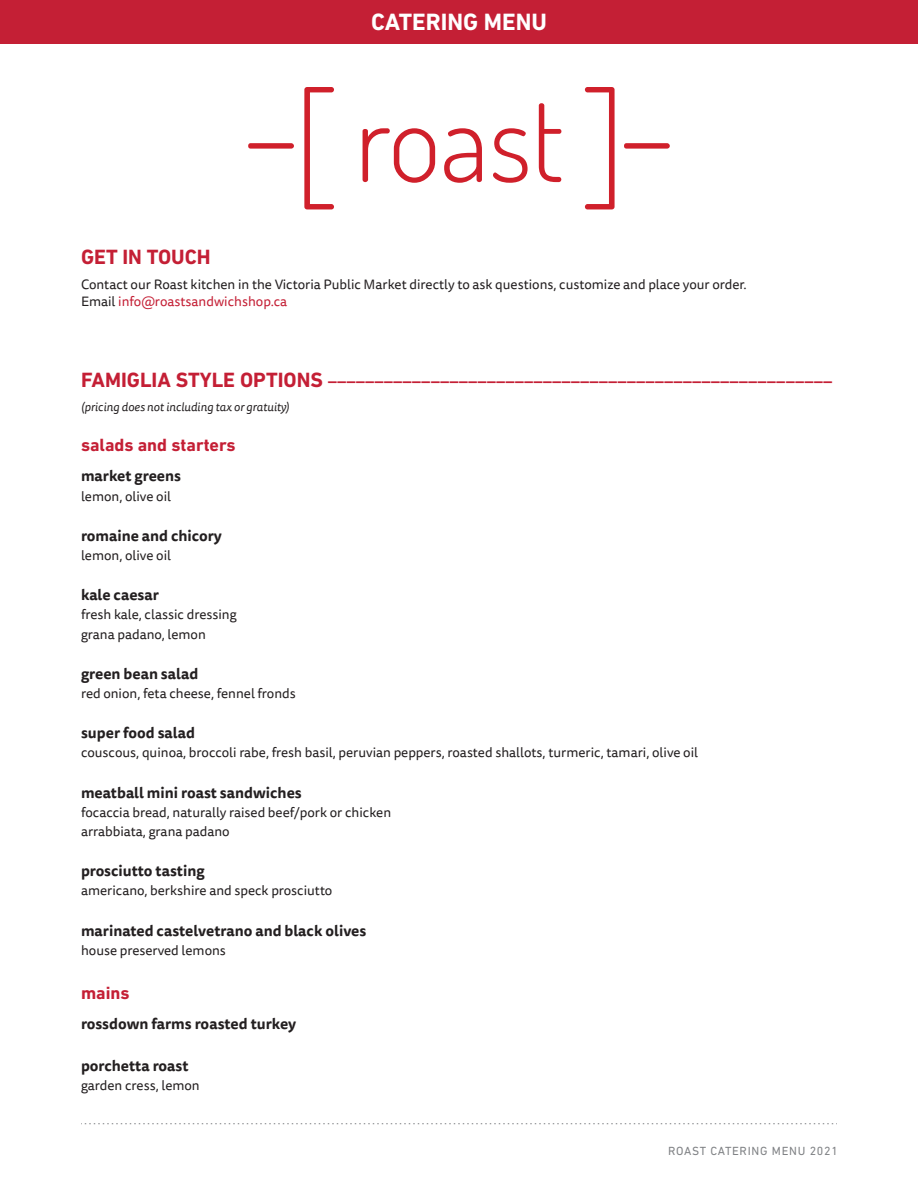
<style>
.page{position:relative;width:918px;height:1188px;background:#fff}
.page>*{position:absolute;margin:0;border:0;box-sizing:border-box;transform-origin:0 0}
.t1{font:700 24px "DIN Next LT Pro";color:#fff}
.t2{font:700 21px "DIN Next LT Pro";color:#c41f35}
.t3{font:500 18px "DIN Next LT Pro";color:#c41f35}
.t4{font:700 18px "DIN Next LT Pro";color:#c41f35}
.t5{font:700 15px "Tisa Sans Pro";color:#231f20}
.t6{font:13.5px/19.2px "Tisa Sans Pro";color:#231f20}
.t7{font:italic 12px "Tisa Sans Pro";color:#231f20}
.t8{font:12px "DIN Next LT Pro";letter-spacing:.06em;color:#808285}
.s1{color:#c41f35}
.s2{font-weight:700;font-size:21px}
</style>
<div class="page">
<div style="left:0;top:0;width:918px;height:44px;background:#c41f35"></div>
<svg style="left:81px;top:1123px;width:756px;height:1px"></svg>
<svg style="left:248px;top:87px;width:422px;height:122px"></svg>
<h1 class="t1" style="left:371px;top:8px;width:177px">CATERING MENU</h1>
<h2 class="t2" style="left:81px;top:245px;width:131px">GET IN TOUCH</h2>
<p class="t6" style="left:81px;top:277px;width:667px;line-height:16.2px">Contact our Roast kitchen in the Victoria Public Market directly to ask questions, customize and place your order.<br>Email <span class="s1">info@roastsandwichshop.ca</span></p>
<h3 class="t3" style="left:81px;top:371px;width:753px"><span class="s2">FAMIGLIA STYLE OPTIONS</span> ––––––––––––––––––––––––––––––––––––––––––––––––––––––</h3>
<p class="t7" style="left:81px;top:398px;width:210px">(pricing does not including tax or gratuity)</p>
<h3 class="t4" style="left:81px;top:435px;width:156px">salads and starters</h3>
<p class="t5" style="left:81px;top:465px;width:102px">market greens</p>
<p class="t6" style="left:81px;top:487px;width:92px">lemon, olive oil</p>
<p class="t5" style="left:81px;top:525px;width:142px">romaine and chicory</p>
<p class="t6" style="left:81px;top:546px;width:92px">lemon, olive oil</p>
<p class="t5" style="left:81px;top:584px;width:79px">kale caesar</p>
<p class="t6" style="left:81px;top:606px;width:157px">fresh kale, classic dressing grana padano, lemon</p>
<p class="t5" style="left:81px;top:663px;width:119px">green bean salad</p>
<p class="t6" style="left:81px;top:684px;width:216px">red onion, feta cheese, fennel fronds</p>
<p class="t5" style="left:81px;top:722px;width:116px">super food salad</p>
<p class="t6" style="left:81px;top:744px;width:619px">couscous, quinoa, broccoli rabe, fresh basil, peruvian peppers, roasted shallots, turmeric, tamari, olive oil</p>
<p class="t5" style="left:81px;top:781px;width:222px">meatball mini roast sandwiches</p>
<p class="t6" style="left:81px;top:803px;width:312px">focaccia bread, naturally raised beef/pork or chicken arrabbiata, grana padano</p>
<p class="t5" style="left:81px;top:860px;width:125px">prosciutto tasting</p>
<p class="t6" style="left:81px;top:882px;width:253px">americano, berkshire and speck prosciutto</p>
<p class="t5" style="left:81px;top:919px;width:287px">marinated castelvetrano and black olives</p>
<p class="t6" style="left:81px;top:941px;width:146px">house preserved lemons</p>
<h3 class="t4" style="left:81px;top:982px;width:50px">mains</h3>
<p class="t5" style="left:81px;top:1012px;width:217px">rossdown farms roasted turkey</p>
<p class="t5" style="left:81px;top:1054px;width:109px">porchetta roast</p>
<p class="t6" style="left:81px;top:1076px;width:120px">garden cress, lemon</p>
<p class="t8" style="left:668px;top:1144px;width:171px">ROAST CATERING MENU 2021</p>
</div>
